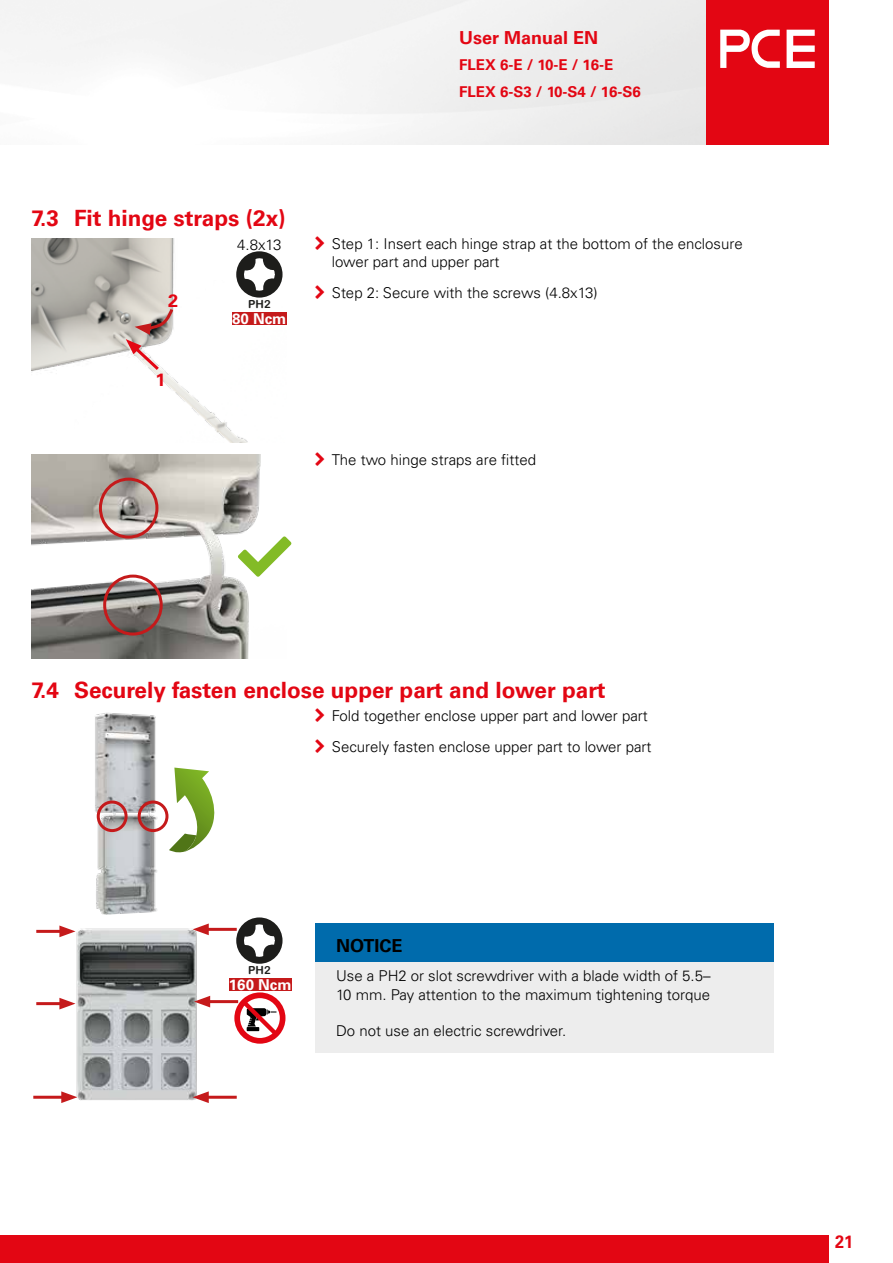
<style>
.page{position:relative;width:893px;height:1263px;background:#fff}
.page>*{position:absolute;margin:0;border:0;box-sizing:border-box;transform-origin:0 0}
.t1{font:700 22.5px "Univers LT Pro 65";color:#e30613}
.t2{font:700 18px "Univers LT Pro 65";color:#e30613}
.t3{font:700 18px "Univers LT Pro 65";color:#000}
.t4{font:700 18px "Univers LT Pro 65";color:#e30613;scale:.9 1}
.t5{font:300 15px/18px "Univers LT Pro 45";color:#000}
.t6{font:700 15px/26.5px "Univers LT Pro 65";color:#e30613}
.t7{font:700 15px "Univers LT Pro 65";color:#fff}
.t8{font:11.1px "Arial Rounded MT Bold";color:#1d1d1b}
</style>
<div class="page">
<div style="left:706px;top:0;width:123px;height:145px;background:#e30613"></div>
<svg style="left:720px;top:30px;width:95px;height:38px"></svg>
<div style="left:0;top:1235px;width:829px;height:28px;background:#e30613"></div>
<img style="left:32px;top:238px;width:255px;height:204px">
<div style="left:232px;top:312px;width:54px;height:12px;background:#c51a1b"></div>
<svg style="left:126px;top:306px;width:49px;height:67px"></svg>
<img style="left:32px;top:454px;width:229px;height:205px">
<div style="left:99px;top:478px;width:59px;height:61px;border:3px solid #c51a1b;border-radius:50%"></div>
<div style="left:103px;top:575px;width:60px;height:60px;border:3px solid #c51a1b;border-radius:50%"></div>
<svg style="left:233px;top:531px;width:59px;height:51px"></svg>
<img style="left:95px;top:713px;width:74px;height:201px">
<img style="left:41px;top:927px;width:197px;height:174px">
<div style="left:315px;top:924px;width:459px;height:38px;background:#006bac"></div>
<div style="left:315px;top:962px;width:459px;height:90px;background:#ededed"></div>
<svg style="left:169px;top:767px;width:46px;height:86px"></svg>
<div style="left:97px;top:800px;width:31px;height:32px;border:3px solid #c51a1b;border-radius:50%"></div>
<div style="left:138px;top:800px;width:30px;height:32px;border:3px solid #c51a1b;border-radius:50%"></div>
<svg style="left:236px;top:251px;width:47px;height:47px"></svg>
<svg style="left:243px;top:257px;width:33px;height:35px"></svg>
<svg style="left:236px;top:917px;width:47px;height:47px"></svg>
<svg style="left:243px;top:923px;width:33px;height:35px"></svg>
<div style="left:229px;top:978px;width:62px;height:12px;background:#c51a1b"></div>
<svg style="left:234px;top:992px;width:51px;height:51px"></svg>
<hr style="left:36px;top:930px;width:29px;height:3px;background:#c51a1b">
<svg style="left:59px;top:925px;width:16px;height:12px"></svg>
<hr style="left:36px;top:1002px;width:29px;height:3px;background:#c51a1b">
<svg style="left:59px;top:998px;width:16px;height:11px"></svg>
<hr style="left:33px;top:1096px;width:34px;height:3px;background:#c51a1b">
<svg style="left:61px;top:1091px;width:16px;height:12px"></svg>
<hr style="left:203px;top:1096px;width:34px;height:3px;background:#c51a1b">
<svg style="left:193px;top:1091px;width:16px;height:12px"></svg>
<hr style="left:204px;top:1000px;width:34px;height:3px;background:#c51a1b">
<svg style="left:194px;top:996px;width:16px;height:11px"></svg>
<hr style="left:203px;top:928px;width:34px;height:3px;background:#c51a1b">
<svg style="left:193px;top:923px;width:16px;height:12px"></svg>
<h1 class="t1" style="left:32px;top:203px;width:256px">7.3 Fit hinge straps (2x)</h1>
<p class="t2" style="left:168px;top:288px;width:12px">2</p>
<p class="t2" style="left:155px;top:367px;width:12px">1</p>
<p class="t5" style="left:237px;top:235px;width:46px">4.8x13</p>
<p class="t8" style="left:248px;top:297px;width:24px">PH2</p>
<p class="t7" style="left:232px;top:308px;width:56px">80 Ncm</p>
<p class="t2" style="left:459px;top:24px;width:141px">User Manual EN</p>
<p class="t6" style="left:459px;top:51px;width:183px">FLEX 6-E / 10-E / 16-E<br>FLEX 6-S3 / 10-S4 / 16-S6</p>
<p class="t5" style="left:332px;top:235px;width:412px">Step 1: Insert each hinge strap at the bottom of the enclosure lower part and upper part</p>
<p class="t5" style="left:332px;top:283px;width:267px">Step 2: Secure with the screws (4.8x13)</p>
<p class="t5" style="left:332px;top:451px;width:206px">The two hinge straps are fitted</p>
<h1 class="t1" style="left:32px;top:674px;width:575px">7.4 Securely fasten enclose upper part and lower part</h1>
<p class="t5" style="left:332px;top:700px;width:321px;line-height:30.8px">Fold together enclose upper part and lower part<br>Securely fasten enclose upper part to lower part</p>
<p class="t8" style="left:248px;top:963px;width:24px">PH2</p>
<p class="t7" style="left:229px;top:974px;width:64px">160 Ncm</p>
<p class="t3" style="left:336px;top:932px;width:68px">NOTICE</p>
<p class="t5" style="left:336px;top:967px;width:376px">Use a PH2 or slot screwdriver with a blade width of 5.5–<br>10 mm. Pay attention to the maximum tightening torque</p>
<p class="t5" style="left:336px;top:1021px;width:232px">Do not use an electric screwdriver.</p>
<p class="t4" style="left:835px;top:1229px;width:22px">21</p>
</div>
